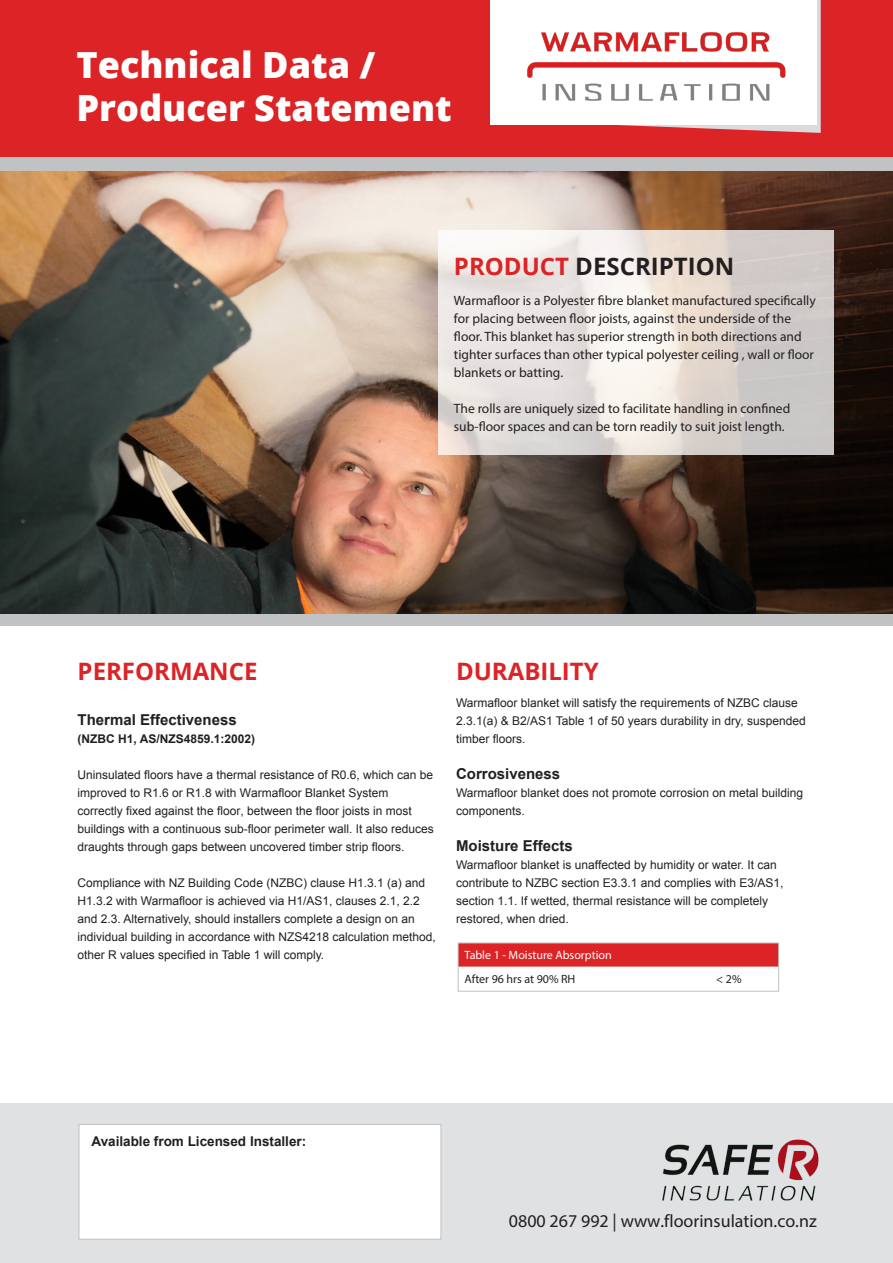
<style>
.page{position:relative;width:893px;height:1263px;background:#fff}
.page>*{position:absolute;margin:0;border:0;box-sizing:border-box;transform-origin:0 0}
.Headline_2{font:800 36px/43.2px "Open Sans";color:#fff}
.Headline_3{font:700 24px "Open Sans";color:#dc2326}
.Headline_3-2{font:700 24px "Open Sans";color:#231f20}
.Domain_name{font:18px "Myriad Pro";color:#231f20}
.Headline_3-3{font:700 15px "Arial";color:#231f20}
.t1{font:13.5px/18px "Myriad Pro";color:#231f20}
.t2{font:700 13.5px "Arial";color:#231f20}
.Headline_3-4{font:12px/18px "Arial";color:#231f20}
.Headline_3-5{font:700 12px "Arial";color:#231f20}
.Domain_name-2{font:12px "Myriad Pro";color:#fff}
.Text_for_table{font:12px "Myriad Pro";color:#231f20}
.s1{color:#dc2326}
</style>
<div class="page">
<img style="left:0;top:171px;width:893px;height:443px">
<div style="left:0;top:0;width:893px;height:157px;background:#dc2326"></div>
<div style="left:0;top:157px;width:893px;height:14px;background:#c1c2c4"></div>
<div style="left:0;top:614px;width:893px;height:12px;background:#c1c2c4"></div>
<svg style="left:618px;top:0;width:203px;height:133px"></svg>
<div style="left:490px;top:0;width:326px;height:125px;background:#fff"></div>
<svg style="left:438px;top:230px;width:395px;height:224px;background:#e3ddd9"></svg>
<img style="left:527px;top:32px;width:259px;height:69px">
<div style="left:0;top:1104px;width:893px;height:159px;background:#e0e1e3"></div>
<div style="left:79px;top:1124px;width:362px;height:115px;background:#fff;border:1px solid #c1c2c4"></div>
<div style="left:458px;top:943px;width:321px;height:23px;background:#dc2326"></div>
<svg style="left:460px;top:966px;width:317px;height:1px"></svg>
<div style="left:458px;top:942px;width:321px;height:49px;border:1px solid #c1c2c4"></div>
<img style="left:635px;top:1103px;width:216px;height:98px">
<p class="Headline_2" style="left:77px;top:41px;width:377px">Technical Data /<br>Producer Statement</p>
<p class="Headline_3-2" style="left:454px;top:249px;width:282px"><span class="s1">PRODUCT</span> DESCRIPTION</p>
<p class="t1" style="left:454px;top:291px;width:363px">Warmafloor is a Polyester fibre blanket manufactured specifically for placing between floor joists, against the underside of the floor. This blanket has superior strength in both directions and tighter surfaces than other typical polyester ceiling , wall or floor blankets or batting.</p>
<p class="t1" style="left:454px;top:399px;width:338px">The rolls are uniquely sized to facilitate handling in confined sub-floor spaces and can be torn readily to suit joist length.</p>
<p class="Headline_3" style="left:78px;top:654px;width:181px">PERFORMANCE</p>
<p class="Headline_3-3" style="left:78px;top:709px;width:161px">Thermal Effectiveness</p>
<p class="Headline_3-5" style="left:78px;top:730px;width:179px">(NZBC H1, AS/NZS4859.1:2002)</p>
<p class="Headline_3-4" style="left:78px;top:765px;width:358px">Uninsulated floors have a thermal resistance of R0.6, which can be improved to R1.6 or R1.8 with Warmafloor Blanket System correctly fixed against the floor, between the floor joists in most buildings with a continuous sub-floor perimeter wall. It also reduces draughts through gaps between uncovered timber strip floors.</p>
<p class="Headline_3-4" style="left:78px;top:873px;width:360px">Compliance with NZ Building Code (NZBC) clause H1.3.1 (a) and H1.3.2 with Warmafloor is achieved via H1/AS1, clauses 2.1, 2.2 and 2.3. Alternatively, should installers complete a design on an individual building in accordance with NZS4218 calculation method, other R values specified in Table 1 will comply.</p>
<p class="Headline_3" style="left:456px;top:654px;width:144px">DURABILITY</p>
<p class="Headline_3-4" style="left:456px;top:693px;width:351px">Warmafloor blanket will satisfy the requirements of NZBC clause<br>2.3.1(a) &amp; B2/AS1 Table 1 of 50 years durability in dry, suspended timber floors.</p>
<p class="Headline_3-3" style="left:456px;top:763px;width:106px">Corrosiveness</p>
<p class="Headline_3-4" style="left:456px;top:783px;width:349px">Warmafloor blanket does not promote corrosion on metal building components.</p>
<p class="Headline_3-3" style="left:456px;top:835px;width:118px">Moisture Effects</p>
<p class="Headline_3-4" style="left:456px;top:855px;width:329px">Warmafloor blanket is unaffected by humidity or water. It can contribute to NZBC section E3.3.1 and complies with E3/AS1, section 1.1. If wetted, thermal resistance will be completely restored, when dried.</p>
<p class="Domain_name-2" style="left:464px;top:948px;width:149px">Table 1 - Moisture Absorption</p>
<p class="Text_for_table" style="left:464px;top:971px;width:112px">After 96 hrs at 90% RH</p>
<p class="Text_for_table" style="left:716px;top:971px;width:27px">&lt; 2%</p>
<p class="t2" style="left:91px;top:1132px;width:216px">Available from Licensed Installer:</p>
<p class="Domain_name" style="left:509px;top:1210px;width:309px">0800 267 992 | www.floorinsulation.co.nz</p>
</div>
